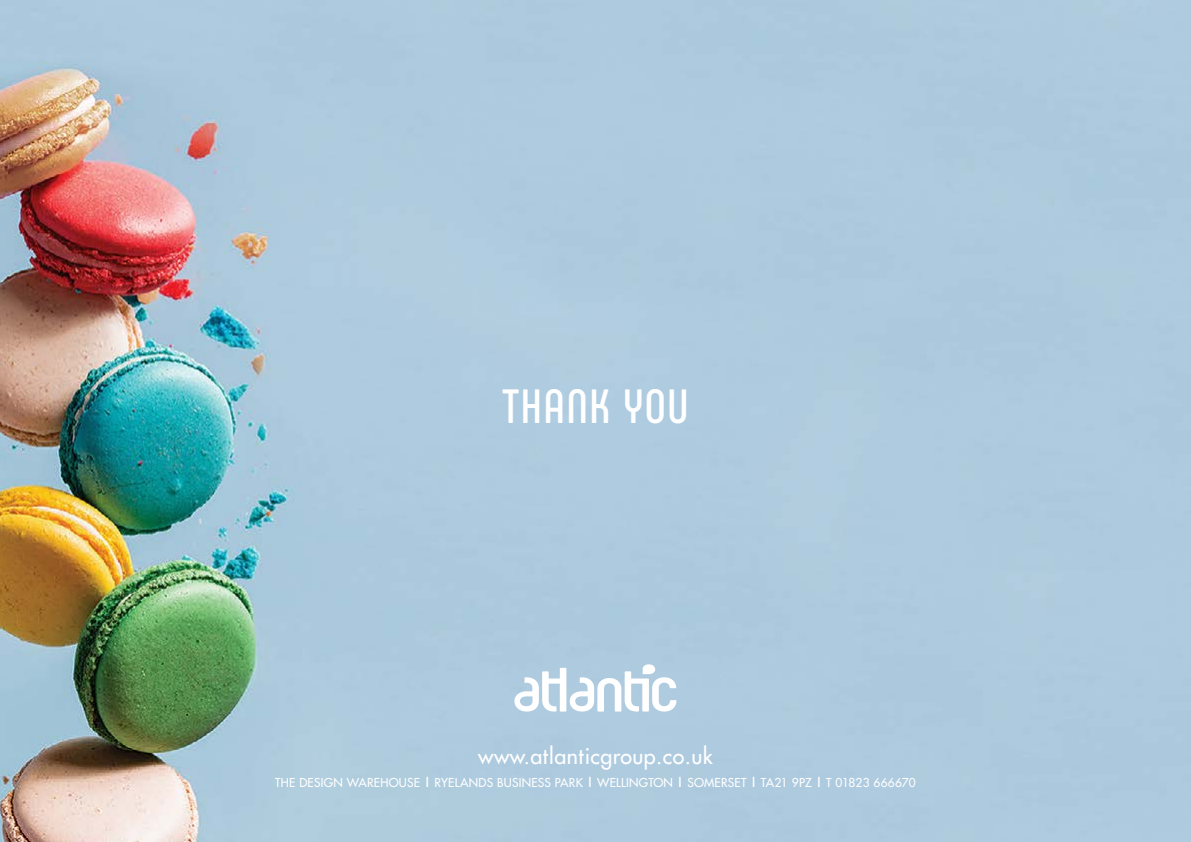
<style>
.page{position:relative;width:1191px;height:842px;background:#fff}
.page>*{position:absolute;margin:0;border:0;box-sizing:border-box;transform-origin:0 0}
.t1{font:700 48px "Phenomena";letter-spacing:.025em;color:#fff}
.t2{font:21.5px "Futura";letter-spacing:.02em;color:#fff}
.t3{font:12px "Futura";letter-spacing:.02em;color:#fff}
.s1{font-weight:800}
</style>
<div class="page">
<img style="left:0;top:0;width:1191px;height:842px">
<svg style="left:514px;top:664px;width:162px;height:47px"></svg>
<h1 class="t1" style="left:502px;top:377px;width:188px">THANK YOU</h1>
<h2 class="t2" style="left:478px;top:742px;width:236px">www.atlanticgroup.co.uk</h2>
<p class="t3" style="left:275px;top:774px;width:642px">THE DESIGN WAREHOUSE <span class="s1">|</span> RYELANDS BUSINESS PARK <span class="s1">|</span> WELLINGTON <span class="s1">|</span> SOMERSET <span class="s1">|</span> TA21 9PZ <span class="s1">|</span> T 01823 666670</p>
</div>
